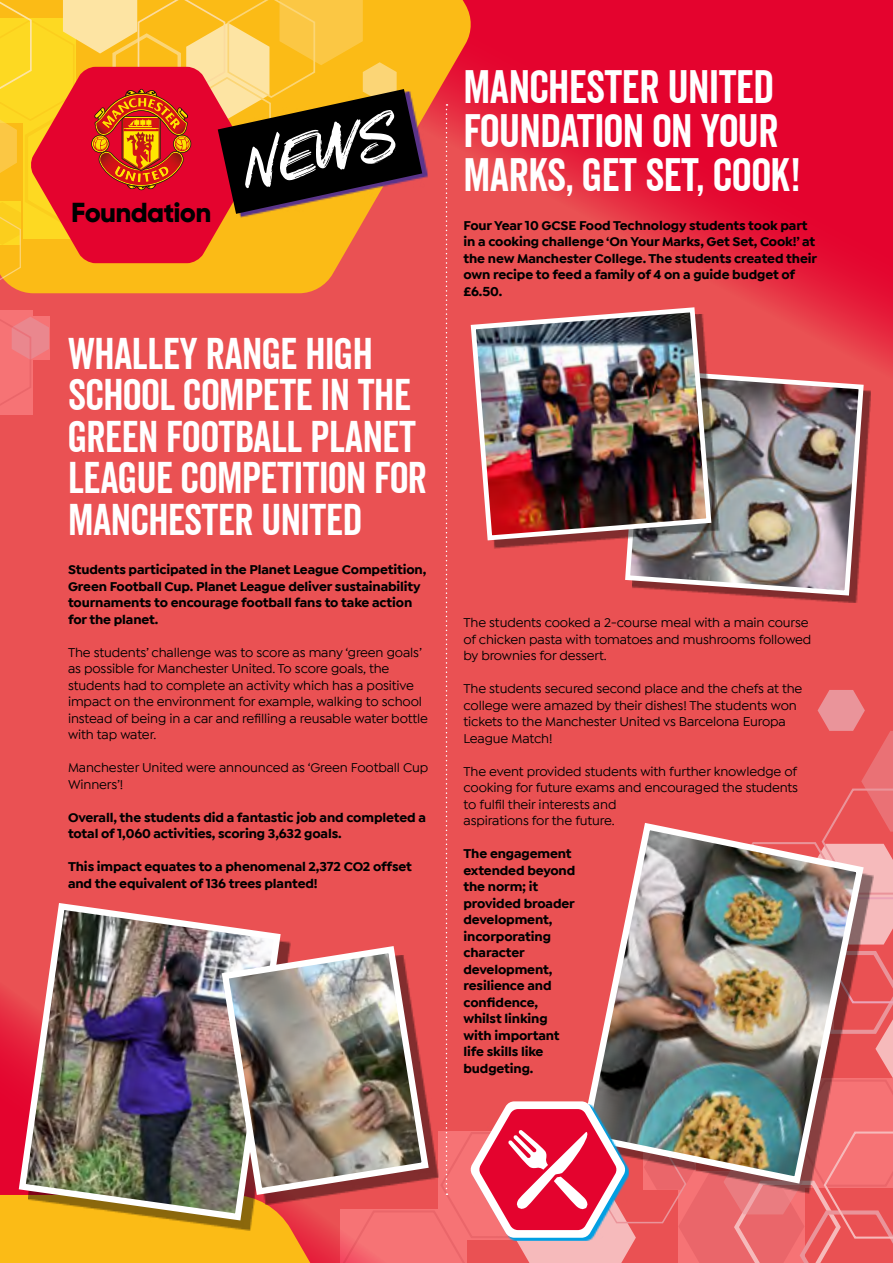
<style>
.page{position:relative;width:893px;height:1263px;background:#fff}
.page>*{position:absolute;margin:0;border:0;box-sizing:border-box;transform-origin:0 0}
.t1{font:67.35px "Rock N Roll";color:#fff}
.t2{font:45.75px/43.8px "Veneer Clean";letter-spacing:-.01em;color:#fff}
.t3{font:43.35px/41.4px "Veneer Clean";letter-spacing:-.01em;color:#fff}
.t4{font:800 27.45px "Gilroy";letter-spacing:-.025em;color:#000}
.t5{font:500 13.5px/16.5px "Isidora Sans";letter-spacing:-.01em;color:#000}
.t6{font:700 13.5px/16.5px "Isidora Sans";letter-spacing:-.01em;color:#000}
</style>
<div class="page">
<img style="left:0;top:0;width:893px;height:1263px">
<h3 class="t4" style="left:71px;top:195px;width:142px">Foundation</h3>
<h1 class="t1" style="left:235px;top:128px;width:158px;rotate:-12deg">NEW S</h1>
<h3 class="t3" style="left:68px;top:332px;width:360px">WHALLEY RANGE HIGH<br>SCHOOL COMPETE IN THE<br>GREEN FOOTBALL PLANET<br>LEAGUE COMPETITION FOR<br>MANCHESTER UNITED</h3>
<p class="t6" style="left:68px;top:562px;width:360px">Students participated in the Planet League Competition, Green Football Cup. Planet League deliver sustainability tournaments to encourage football fans to take action for the planet.</p>
<p class="t5" style="left:68px;top:644px;width:361px">The students’ challenge was to score as many ‘green goals’ as possible for Manchester United. To score goals, the students had to complete an activity which has a positive impact on the environment for example, walking to school instead of being in a car and refilling a reusable water bottle with tap water.</p>
<p class="t5" style="left:68px;top:760px;width:362px">Manchester United were announced as ‘Green Football Cup<br>Winners’!</p>
<p class="t6" style="left:68px;top:809px;width:359px">Overall, the students did a fantastic job and completed a total of 1,060 activities, scoring 3,632 goals.</p>
<p class="t6" style="left:68px;top:859px;width:345px">This impact equates to a phenomenal 2,372 CO2 offset and the equivalent of 136 trees planted!</p>
<h2 class="t2" style="left:463px;top:65px;width:339px">MANCHESTER UNITED<br>FOUNDATION ON YOUR<br>MARKS, GET SET, COOK!</h2>
<p class="t6" style="left:463px;top:217px;width:355px">Four Year 10 GCSE Food Technology students took part in a cooking challenge ‘On Your Marks, Get Set, Cook!’ at the new Manchester College. The students created their own recipe to feed a family of 4 on a guide budget of £6.50.</p>
<p class="t5" style="left:463px;top:615px;width:349px">The students cooked a 2-course meal with a main course of chicken pasta with tomatoes and mushrooms followed by brownies for dessert.</p>
<p class="t5" style="left:463px;top:681px;width:340px">The students secured second place and the chefs at the college were amazed by their dishes! The students won tickets to the Manchester United vs Barcelona Europa League Match!</p>
<p class="t5" style="left:463px;top:763px;width:336px">The event provided students with further knowledge of cooking for future exams and encouraged the students to fulfil their interests and<br>aspirations for the future.</p>
<p class="t6" style="left:463px;top:846px;width:113px">The engagement extended beyond the norm; it provided broader development, incorporating character development, resilience and confidence, whilst linking with important life skills like budgeting.</p>
</div>
